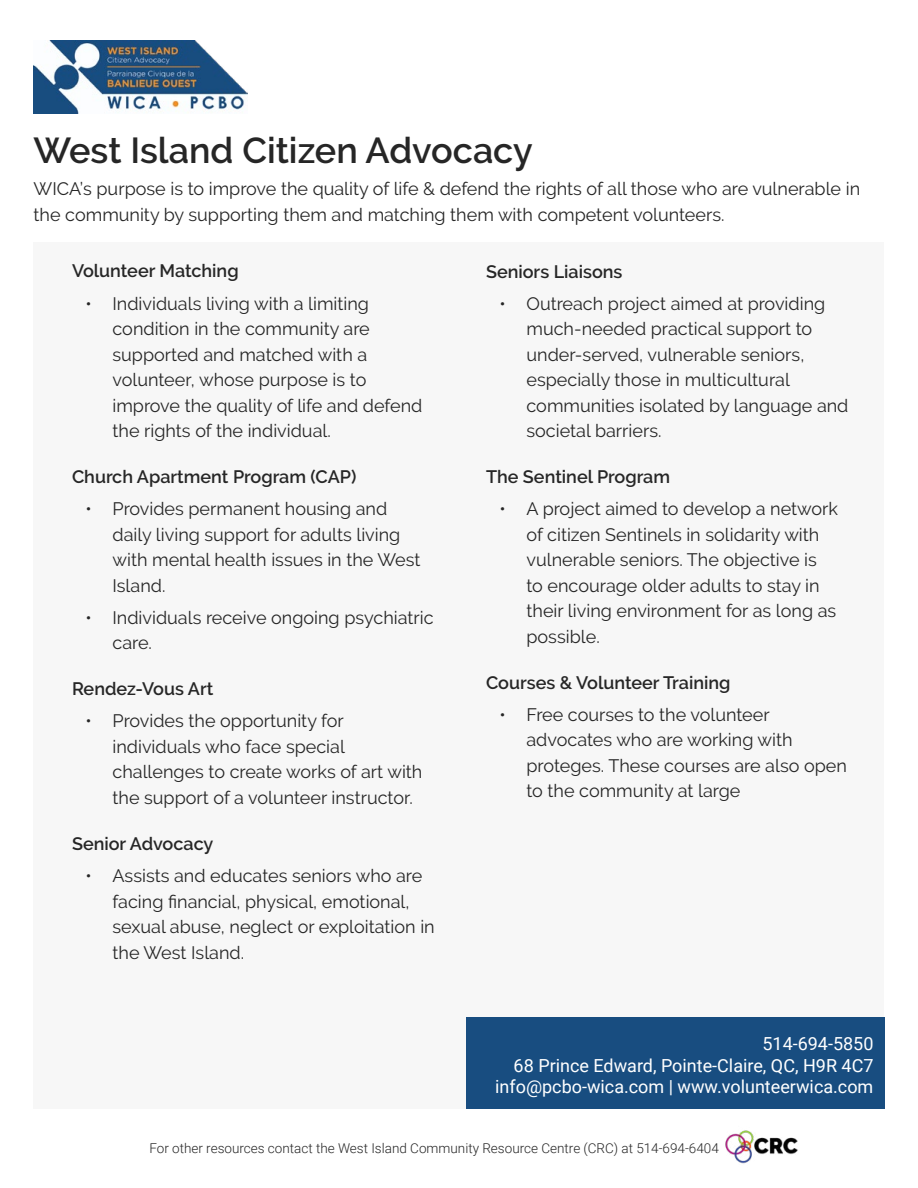
<style>
.page{position:relative;width:918px;height:1188px;background:#fff}
.page>*{position:absolute;margin:0;border:0;box-sizing:border-box;transform-origin:0 0}
.t1{font:600 36px "Raleway";color:#262626}
.t2{font:18px/25.5px "Raleway";color:#262626}
.t3{font:600 18px "Raleway";color:#262626}
.t4{font:18px/21.6px "Roboto";color:#fff;text-align:right}
.t5{font:300 13.5px "Roboto";color:#262626}
</style>
<div class="page">
<img style="left:725px;top:1130px;width:73px;height:34px">
<div style="left:34px;top:242px;width:850px;height:867px;background:#f7f7f7"></div>
<div style="left:466px;top:1017px;width:418px;height:92px;background:#184d80"></div>
<img style="left:34px;top:41px;width:213px;height:73px">
<h1 class="t1" style="left:34px;top:129px;width:501px">West Island Citizen Advocacy</h1>
<p class="t2" style="left:34px;top:176px;width:828px">WICA’s purpose is to improve the quality of life &amp; defend the rights of all those who are vulnerable in the community by supporting them and matching them with competent volunteers.</p>
<p class="t3" style="left:72px;top:261px;width:168px">Volunteer Matching</p>
<p class="t2" style="left:113px;top:291px;width:311px;text-indent:-27px">• ❖Individuals living with a limiting condition in the community are supported and matched with a volunteer, whose purpose is to improve the quality of life and defend the rights of the individual.</p>
<p class="t3" style="left:72px;top:466px;width:286px">Church Apartment Program (CAP)</p>
<p class="t2" style="left:113px;top:496px;width:310px;text-indent:-27px">• ❖Provides permanent housing and daily living support for adults living with mental health issues in the West<br>Island.</p>
<p class="t2" style="left:113px;top:605px;width:323px;text-indent:-27px">• ❖Individuals receive ongoing psychiatric care.</p>
<p class="t3" style="left:72px;top:679px;width:143px">Rendez-Vous Art</p>
<p class="t2" style="left:113px;top:708px;width:311px;text-indent:-27px">• ❖Provides the opportunity for individuals who face special challenges to create works of art with the support of a volunteer instructor.</p>
<p class="t3" style="left:72px;top:833px;width:143px">Senior Advocacy</p>
<p class="t2" style="left:113px;top:863px;width:324px;text-indent:-27px">• ❖Assists and educates seniors who are facing financial, physical, emotional, sexual abuse, neglect or exploitation in the West Island.</p>
<p class="t3" style="left:486px;top:261px;width:138px">Seniors Liaisons</p>
<p class="t2" style="left:527px;top:291px;width:323px;text-indent:-27px">• ❖Outreach project aimed at providing much-needed practical support to under-served, vulnerable seniors, especially those in multicultural communities isolated by language and societal barriers.</p>
<p class="t3" style="left:486px;top:466px;width:186px">The Sentinel Program</p>
<p class="t2" style="left:527px;top:496px;width:313px;text-indent:-27px">• ❖A project aimed to develop a network of citizen Sentinels in solidarity with vulnerable seniors. The objective is<br>to encourage older adults to stay in their living environment for as long as possible.</p>
<p class="t3" style="left:486px;top:672px;width:246px">Courses &amp; Volunteer Training</p>
<p class="t2" style="left:527px;top:702px;width:322px;text-indent:-27px">• ❖Free courses to the volunteer advocates who are working with proteges. These courses are also open to the community at large</p>
<p class="t4" style="left:495px;top:1032px;width:380px">514-694-5850<br>68 Prince Edward, Pointe-Claire, QC, H9R 4C7 info@pcbo-wica.com | www.volunteerwica.com</p>
<p class="t5" style="left:149px;top:1138px;width:571px">For other resources contact the West Island Community Resource Centre (CRC) at 514-694-6404</p>
</div>
